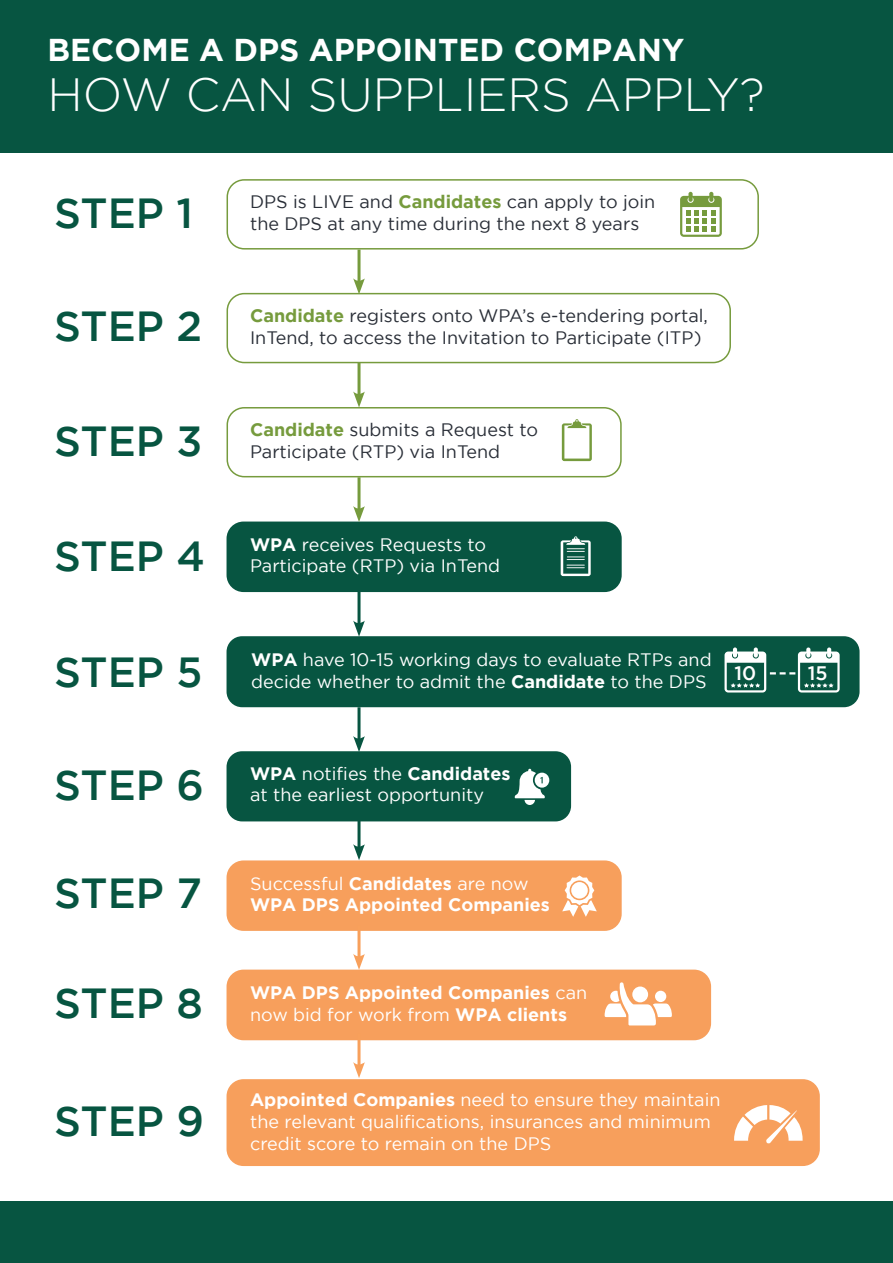
<style>
.page{position:relative;width:893px;height:1263px;background:#fff}
.page>*{position:absolute;margin:0;border:0;box-sizing:border-box;transform-origin:0 0}
.t1{font:300 46.5px "Gotham";color:#fff}
.t2{font:italic 500 42px "Gotham";color:#075541}
.t3{font:700 31.5px "Gotham";color:#fff}
.t4{font:italic 500 19.5px "Gotham";color:#fff}
.t5{font:18px/21.6px "Gotham";color:#fff}
.t6{font:18px/21.6px "Gotham";color:#292e37}
.t7{font:700 18px/21.6px "Gotham";color:#fff}
.s1{font-weight:700;color:#769b3d}
.s2{font-weight:700}
.s3{font-weight:400}
</style>
<div class="page">
<div style="left:227px;top:860px;width:395px;height:71px;background:#f79f5c;border-radius:17px"></div>
<div style="left:227px;top:969px;width:484px;height:71px;background:#f79f5c;border-radius:17px"></div>
<div style="left:227px;top:407px;width:395px;height:70px;border:2px solid #769b3d;border-radius:17px"></div>
<div style="left:227px;top:1079px;width:593px;height:87px;background:#f79f5c;border-radius:17px"></div>
<div style="left:227px;top:179px;width:532px;height:71px;border:2px solid #769b3d;border-radius:17px"></div>
<div style="left:227px;top:293px;width:504px;height:70px;border:2px solid #769b3d;border-radius:17px"></div>
<div style="left:227px;top:521px;width:395px;height:71px;background:#075541;border-radius:17px"></div>
<div style="left:227px;top:636px;width:632px;height:71px;background:#075541;border-radius:16px"></div>
<div style="left:227px;top:751px;width:344px;height:70px;background:#075541;border-radius:16px"></div>
<div style="left:561px;top:540px;width:30px;height:36px;background:linear-gradient(to right,#fff,#fff);border-radius:2px"></div>
<div style="left:563px;top:542px;width:25px;height:32px;background:#075541"></div>
<svg style="left:565px;top:536px;width:21px;height:32px"></svg>
<svg style="left:562px;top:875px;width:35px;height:42px"></svg>
<svg style="left:733px;top:647px;width:4px;height:10px"></svg>
<svg style="left:754px;top:647px;width:4px;height:10px"></svg>
<svg style="left:806px;top:647px;width:4px;height:10px"></svg>
<svg style="left:827px;top:647px;width:4px;height:10px"></svg>
<svg style="left:604px;top:982px;width:68px;height:43px"></svg>
<div style="left:535px;top:773px;width:14px;height:15px;background:#fff;border-radius:50%"></div>
<svg style="left:515px;top:769px;width:30px;height:36px"></svg>
<hr style="left:358px;top:477px;width:3px;height:35px;background:#769b3d">
<svg style="left:353px;top:506px;width:12px;height:16px"></svg>
<hr style="left:358px;top:250px;width:3px;height:34px;background:#769b3d">
<svg style="left:353px;top:278px;width:12px;height:16px"></svg>
<hr style="left:358px;top:363px;width:3px;height:34px;background:#769b3d">
<svg style="left:353px;top:391px;width:12px;height:16px"></svg>
<hr style="left:358px;top:707px;width:3px;height:35px;background:#075541">
<svg style="left:353px;top:736px;width:12px;height:16px"></svg>
<hr style="left:358px;top:815px;width:3px;height:35px;background:#075541">
<svg style="left:353px;top:844px;width:12px;height:16px"></svg>
<hr style="left:358px;top:592px;width:3px;height:34px;background:#075541">
<svg style="left:353px;top:620px;width:12px;height:17px"></svg>
<hr style="left:358px;top:925px;width:3px;height:34px;background:#f8a05b">
<svg style="left:353px;top:954px;width:12px;height:16px"></svg>
<hr style="left:358px;top:1033px;width:3px;height:35px;background:#f8a05b">
<svg style="left:353px;top:1062px;width:12px;height:16px"></svg>
<div style="left:562px;top:423px;width:30px;height:38px;background:linear-gradient(to right,#769b3d,#769b3d);border-radius:2px"></div>
<div style="left:564px;top:425px;width:25px;height:34px;background:#fff"></div>
<svg style="left:567px;top:419px;width:20px;height:10px"></svg>
<svg style="left:724px;top:651px;width:116px;height:41px"></svg>
<svg style="left:734px;top:1105px;width:69px;height:39px"></svg>
<div style="left:688px;top:192px;width:5px;height:10px;background:#769b3d;border-radius:2px"></div>
<svg style="left:709px;top:192px;width:4px;height:10px"></svg>
<svg style="left:680px;top:196px;width:42px;height:41px"></svg>
<div style="left:0;top:0;width:893px;height:153px;background:#075541"></div>
<div style="left:0;top:1201px;width:893px;height:62px;background:#075541"></div>
<p class="t3" style="left:47px;top:32px;width:638px">BECOME A DPS APPOINTED COMPANY</p>
<p class="t1" style="left:47px;top:69px;width:719px">HOW CAN SUPPLIERS APPLY?</p>
<p class="t2" style="left:54px;top:189px;width:140px">STEP 1</p>
<p class="t6" style="left:250px;top:191px;width:407px">DPS is LIVE and <span class="s1">Candidates</span> can apply to join the DPS at any time during the next 8 years</p>
<p class="t2" style="left:54px;top:302px;width:150px">STEP 2</p>
<p class="t6" style="left:250px;top:305px;width:459px"><span class="s1">Candidate</span> registers onto WPA’s e-tendering portal,<br>InTend, to access the Invitation to Participate (ITP)</p>
<p class="t2" style="left:54px;top:417px;width:150px">STEP 3</p>
<p class="t6" style="left:250px;top:419px;width:290px"><span class="s1">Candidate</span> submits a Request to<br>Participate (RTP) via InTend</p>
<p class="t2" style="left:54px;top:532px;width:152px">STEP 4</p>
<p class="t5" style="left:250px;top:534px;width:238px"><span class="s2">WPA</span> receives Requests to</p>
<p class="t5" style="left:250px;top:555px;width:252px">Participate (RTP) via InTend</p>
<p class="t2" style="left:54px;top:648px;width:150px">STEP 5</p>
<p class="t5" style="left:251px;top:649px;width:462px"><span class="s2">WPA</span> have 10-15 working days to evaluate RTPs and decide whether to admit the <span class="s2">Candidate</span> to the DPS</p>
<p class="t4" style="left:734px;top:662px;width:23px">10</p>
<p class="t4" style="left:808px;top:662px;width:21px">15</p>
<p class="t2" style="left:54px;top:761px;width:151px">STEP 6</p>
<p class="t7" style="left:250px;top:762px;width:262px">WPA <span class="s3">notifies the</span> Candidates</p>
<p class="t5" style="left:250px;top:784px;width:235px">at the earliest opportunity</p>
<p class="t2" style="left:54px;top:869px;width:149px">STEP 7</p>
<p class="t7" style="left:250px;top:872px;width:301px"><span class="s3">Successful</span> Candidates <span class="s3">are now<br></span>WPA DPS Appointed Companies</p>
<p class="t2" style="left:54px;top:980px;width:150px">STEP 8</p>
<p class="t7" style="left:250px;top:981px;width:339px">WPA DPS Appointed Companies <span class="s3">can now bid for work from</span> WPA clients</p>
<p class="t2" style="left:54px;top:1097px;width:151px">STEP 9</p>
<p class="t5" style="left:250px;top:1089px;width:472px"><span class="s2">Appointed Companies</span> need to ensure they maintain the relevant qualifications, insurances and minimum credit score to remain on the DPS</p>
</div>
